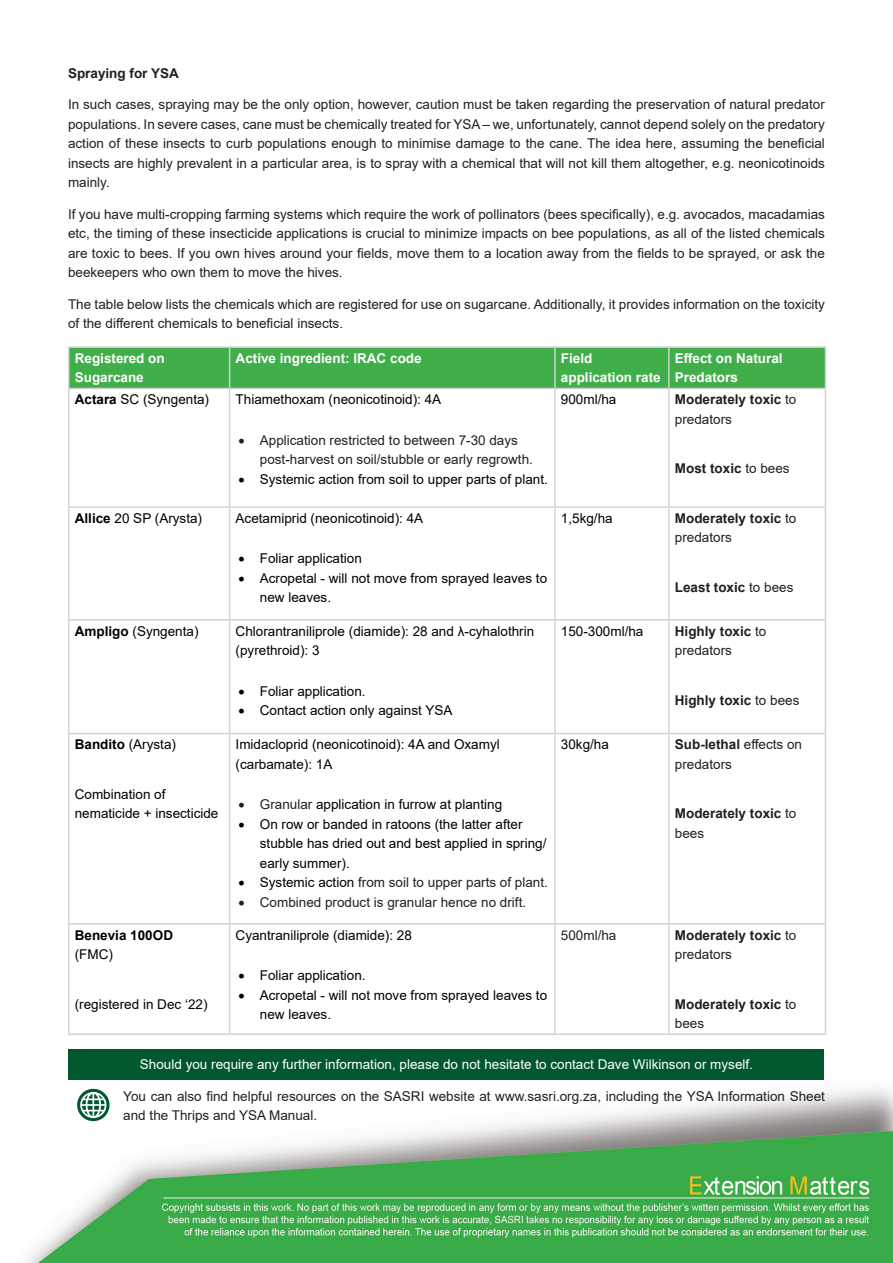
<style>
.page{position:relative;width:893px;height:1263px;background:#fff}
.page>*{position:absolute;margin:0;border:0;box-sizing:border-box;transform-origin:0 0}
.t1{font:13.5px/19.5px "Arial";color:#231f20}
.t2{font:13.5px/19.5px "Arial";color:#000}
.t3{font:700 13.5px/19.5px "Arial";color:#231f20}
.t4{font:700 13.5px/19.5px "Arial";color:#fff}
.t5{font:13.5px "Arial";color:#fff}
.t6{font:700 13.5px "Arial";color:#000}
.s1{font-weight:700}
.s2{font-weight:400}
.s3{color:#231f20}
.s4{color:#000}
</style>
<div class="page">
<div style="left:69px;top:1049px;width:755px;height:31px;background:#01582e"></div>
<img style="left:27px;top:1088px;width:866px;height:175px">
<div style="left:70px;top:348px;width:755px;height:40px;background:#40ae49"></div>
<hr style="left:68px;top:346px;width:162px;height:2px;background:#d1d2d4">
<hr style="left:68px;top:348px;width:2px;height:40px;background:#d1d2d4">
<hr style="left:230px;top:346px;width:325px;height:2px;background:#d1d2d4">
<hr style="left:229px;top:348px;width:1px;height:40px;background:#d1d2d4">
<hr style="left:555px;top:346px;width:114px;height:2px;background:#d1d2d4">
<hr style="left:554px;top:348px;width:2px;height:40px;background:#d1d2d4">
<hr style="left:669px;top:346px;width:157px;height:2px;background:#d1d2d4">
<hr style="left:668px;top:348px;width:2px;height:40px;background:#d1d2d4">
<hr style="left:825px;top:348px;width:1px;height:40px;background:#d1d2d4">
<hr style="left:68px;top:388px;width:162px;height:1px;background:#d1d2d4">
<hr style="left:68px;top:389px;width:2px;height:117px;background:#d1d2d4">
<hr style="left:230px;top:388px;width:325px;height:1px;background:#d1d2d4">
<hr style="left:229px;top:389px;width:1px;height:117px;background:#d1d2d4">
<hr style="left:555px;top:388px;width:114px;height:1px;background:#d1d2d4">
<hr style="left:554px;top:389px;width:2px;height:117px;background:#d1d2d4">
<hr style="left:669px;top:388px;width:157px;height:1px;background:#d1d2d4">
<hr style="left:668px;top:389px;width:2px;height:117px;background:#d1d2d4">
<hr style="left:825px;top:389px;width:1px;height:117px;background:#d1d2d4">
<hr style="left:68px;top:506px;width:162px;height:2px;background:#d1d2d4">
<hr style="left:68px;top:508px;width:2px;height:111px;background:#d1d2d4">
<hr style="left:230px;top:506px;width:325px;height:2px;background:#d1d2d4">
<hr style="left:229px;top:508px;width:1px;height:111px;background:#d1d2d4">
<hr style="left:555px;top:506px;width:114px;height:2px;background:#d1d2d4">
<hr style="left:554px;top:508px;width:2px;height:111px;background:#d1d2d4">
<hr style="left:669px;top:506px;width:157px;height:2px;background:#d1d2d4">
<hr style="left:668px;top:508px;width:2px;height:111px;background:#d1d2d4">
<hr style="left:825px;top:508px;width:1px;height:111px;background:#d1d2d4">
<hr style="left:68px;top:619px;width:162px;height:1px;background:#d1d2d4">
<hr style="left:68px;top:620px;width:2px;height:113px;background:#d1d2d4">
<hr style="left:230px;top:619px;width:325px;height:1px;background:#d1d2d4">
<hr style="left:229px;top:620px;width:1px;height:113px;background:#d1d2d4">
<hr style="left:555px;top:619px;width:114px;height:1px;background:#d1d2d4">
<hr style="left:554px;top:620px;width:2px;height:113px;background:#d1d2d4">
<hr style="left:669px;top:619px;width:157px;height:1px;background:#d1d2d4">
<hr style="left:668px;top:620px;width:2px;height:113px;background:#d1d2d4">
<hr style="left:825px;top:620px;width:1px;height:113px;background:#d1d2d4">
<hr style="left:68px;top:733px;width:162px;height:1px;background:#d1d2d4">
<hr style="left:68px;top:734px;width:2px;height:189px;background:#d1d2d4">
<hr style="left:230px;top:733px;width:325px;height:1px;background:#d1d2d4">
<hr style="left:229px;top:734px;width:1px;height:189px;background:#d1d2d4">
<hr style="left:555px;top:733px;width:114px;height:1px;background:#d1d2d4">
<hr style="left:554px;top:734px;width:2px;height:189px;background:#d1d2d4">
<hr style="left:669px;top:733px;width:157px;height:1px;background:#d1d2d4">
<hr style="left:668px;top:734px;width:2px;height:189px;background:#d1d2d4">
<hr style="left:825px;top:734px;width:1px;height:189px;background:#d1d2d4">
<hr style="left:68px;top:923px;width:162px;height:1px;background:#d1d2d4">
<hr style="left:68px;top:924px;width:2px;height:109px;background:#d1d2d4">
<hr style="left:230px;top:923px;width:325px;height:1px;background:#d1d2d4">
<hr style="left:229px;top:924px;width:1px;height:109px;background:#d1d2d4">
<hr style="left:555px;top:923px;width:114px;height:1px;background:#d1d2d4">
<hr style="left:554px;top:924px;width:2px;height:109px;background:#d1d2d4">
<hr style="left:669px;top:923px;width:157px;height:1px;background:#d1d2d4">
<hr style="left:668px;top:924px;width:2px;height:109px;background:#d1d2d4">
<hr style="left:825px;top:924px;width:1px;height:109px;background:#d1d2d4">
<hr style="left:68px;top:1033px;width:162px;height:2px;background:#d1d2d4">
<hr style="left:230px;top:1033px;width:325px;height:2px;background:#d1d2d4">
<hr style="left:555px;top:1033px;width:114px;height:2px;background:#d1d2d4">
<hr style="left:669px;top:1033px;width:157px;height:2px;background:#d1d2d4">
<svg style="left:77px;top:1089px;width:33px;height:32px"></svg>
<p class="t3" style="left:68px;top:64px;width:112px">Spraying for YSA</p>
<p class="t1" style="left:68px;top:95px;width:758px;text-align:justify">In such cases, spraying may be the only option, however, caution must be taken regarding the preservation of natural predator populations. In severe cases, cane must be chemically treated for YSA – we, unfortunately, cannot depend solely on the predatory action of these insects to curb populations enough to minimise damage to the cane. The idea here, assuming the beneficial insects are highly prevalent in a particular area, is to spray with a chemical that will not kill them altogether, e.g. neonicotinoids mainly.</p>
<p class="t1" style="left:68px;top:204px;width:758px;text-align:justify">If you have multi-cropping farming systems which require the work of pollinators (bees specifically), e.g. avocados, macadamias etc, the timing of these insecticide applications is crucial to minimize impacts on bee populations, as all of the listed chemicals are toxic to bees. If you own hives around your fields, move them to a location away from the fields to be sprayed, or ask the beekeepers who own them to move the hives.</p>
<p class="t1" style="left:68px;top:294px;width:758px">The table below lists the chemicals which are registered for use on sugarcane. Additionally, it provides information on the toxicity of the different chemicals to beneficial insects.</p>
<p class="t4" style="left:75px;top:349px;width:92px">Registered on<br>Sugarcane</p>
<p class="t4" style="left:236px;top:349px;width:188px">Active ingredient: IRAC code</p>
<p class="t4" style="left:561px;top:349px;width:101px">Field application rate</p>
<p class="t4" style="left:675px;top:349px;width:109px">Effect on Natural<br>Predators</p>
<p class="t2" style="left:75px;top:390px;width:136px"><span class="s1">Actara</span> SC (Syngenta)</p>
<p class="t2" style="left:236px;top:390px;width:207px">Thiamethoxam (neonicotinoid): 4A</p>
<p class="t1" style="left:260px;top:430px;width:275px;text-indent:-21px">• Application restricted to between 7-30 days post-harvest on soil/stubble or early regrowth.</p>
<p class="t2" style="left:239px;top:469px;width:311px">• Systemic action from soil to upper parts of plant.</p>
<p class="t2" style="left:561px;top:390px;width:57px">900ml/ha</p>
<p class="t3" style="left:675px;top:390px;width:123px">Moderately toxic <span class="s2">to predators</span></p>
<p class="t3" style="left:675px;top:459px;width:116px">Most toxic <span class="s2">to bees</span></p>
<p class="t2" style="left:75px;top:508px;width:129px"><span class="s1">Allice</span> 20 SP (Arysta)</p>
<p class="t2" style="left:236px;top:508px;width:189px">Acetamiprid (neonicotinoid): 4A</p>
<p class="t2" style="left:239px;top:549px;width:125px">• Foliar application</p>
<p class="t2" style="left:260px;top:568px;width:289px;text-indent:-21px">• Acropetal - will not move from sprayed leaves to new leaves.</p>
<p class="t2" style="left:75px;top:621px;width:125px"><span class="s1">Ampligo</span> (Syngenta)</p>
<p class="t2" style="left:236px;top:621px;width:300px">Chlorantraniliprole (diamide): 28 and λ-cyhalothrin (pyrethroid): 3</p>
<p class="t2" style="left:239px;top:681px;width:129px">• Foliar application.</p>
<p class="t2" style="left:239px;top:700px;width:215px">• Contact action only against YSA</p>
<p class="t2" style="left:75px;top:735px;width:103px"><span class="s1">Bandito</span> (Arysta)</p>
<p class="t2" style="left:75px;top:784px;width:145px">Combination of nematicide + insecticide</p>
<p class="t2" style="left:236px;top:735px;width:266px">Imidacloprid (neonicotinoid): 4A and Oxamyl (carbamate): 1A</p>
<p class="t2" style="left:239px;top:795px;width:265px"><span class="s3">• Granular</span> application in furrow at planting</p>
<p class="t2" style="left:260px;top:814px;width:288px;text-indent:-21px">• On row or banded in ratoons (the latter after stubble has dried out and best applied in spring/ early summer).</p>
<p class="t1" style="left:239px;top:873px;width:311px"><span class="s4">• Systemic action</span> from soil to upper parts of plant.</p>
<p class="t1" style="left:239px;top:892px;width:289px">• Combined product is granular hence no drift.</p>
<p class="t2" style="left:561px;top:508px;width:53px">1,5kg/ha</p>
<p class="t3" style="left:675px;top:509px;width:123px">Moderately toxic <span class="s2">to predators</span></p>
<p class="t3" style="left:675px;top:578px;width:120px">Least toxic <span class="s2">to bees</span></p>
<p class="t2" style="left:561px;top:621px;width:84px">150-300ml/ha</p>
<p class="t3" style="left:675px;top:621px;width:93px">Highly toxic <span class="s2">to predators</span></p>
<p class="t3" style="left:675px;top:690px;width:126px">Highly toxic <span class="s2">to bees</span></p>
<p class="t2" style="left:561px;top:735px;width:50px">30kg/ha</p>
<p class="t1" style="left:675px;top:735px;width:129px"><span class="s1">Sub-lethal</span> effects on predators</p>
<p class="t3" style="left:675px;top:804px;width:123px">Moderately toxic <span class="s2">to bees</span></p>
<p class="t6" style="left:75px;top:925px;width:100px">Benevia 100OD</p>
<p class="t2" style="left:75px;top:944px;width:40px">(FMC)</p>
<p class="t2" style="left:75px;top:994px;width:134px">(registered in Dec ‘22)</p>
<p class="t1" style="left:561px;top:925px;width:57px">500ml/ha</p>
<p class="t3" style="left:675px;top:925px;width:123px">Moderately toxic <span class="s2">to predators</span></p>
<p class="t3" style="left:675px;top:994px;width:123px">Moderately toxic <span class="s2">to bees</span></p>
<p class="t5" style="left:140px;top:1055px;width:615px">Should you require any further information, please do not hesitate to contact Dave Wilkinson or myself.</p>
<p class="t1" style="left:123px;top:1086px;width:703px">You can also find helpful resources on the SASRI website at www.sasri.org.za, including the YSA Information Sheet and the Thrips and YSA Manual.</p>
<p class="t2" style="left:236px;top:925px;width:178px">Cyantraniliprole (diamide): 28</p>
<p class="t2" style="left:239px;top:965px;width:129px">• Foliar application.</p>
<p class="t2" style="left:260px;top:985px;width:289px;text-indent:-21px">• Acropetal - will not move from sprayed leaves to new leaves.</p>
</div>
